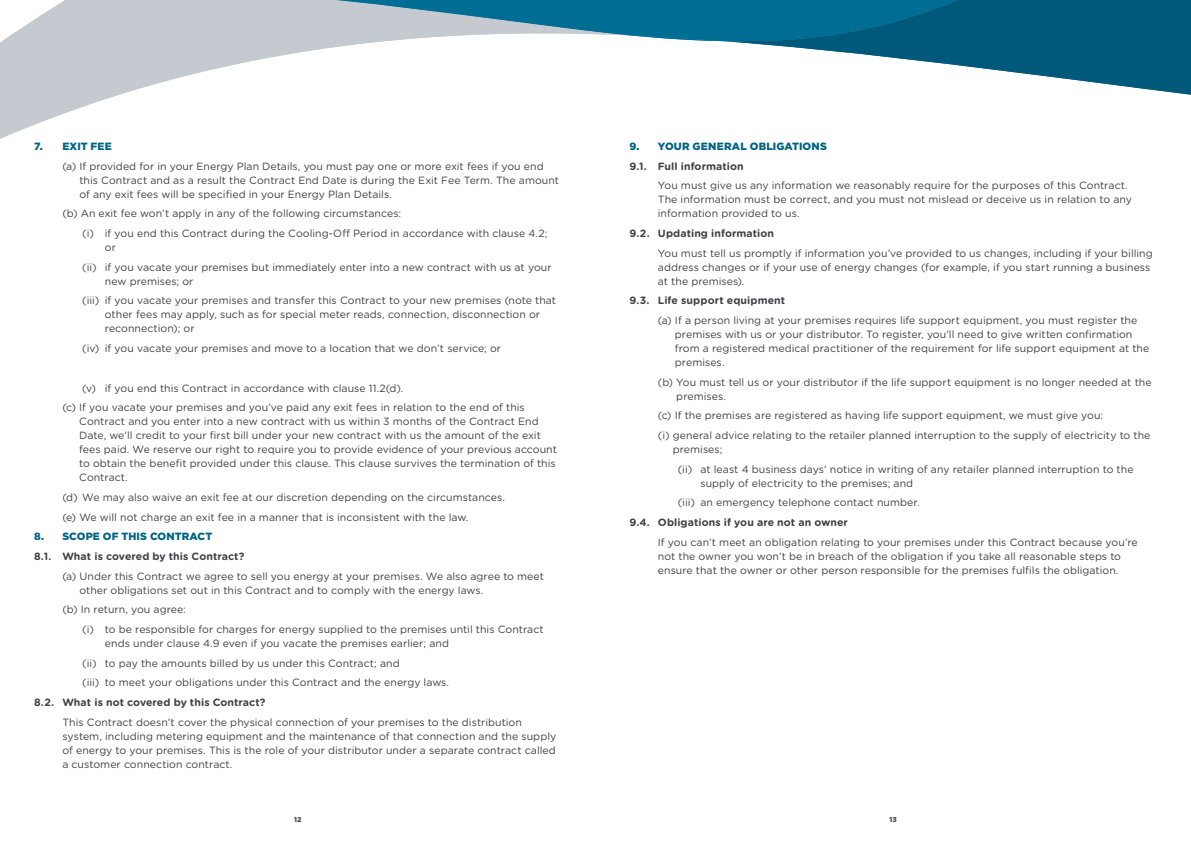
<style>
.page{position:relative;width:1191px;height:842px;background:#fff}
.page>*{position:absolute;margin:0;border:0;box-sizing:border-box;transform-origin:0 0}
.t1{font:10.5px/14px "Gotham Rounded";color:#414042}
.t2{font:700 10.5px "Gotham Rounded";letter-spacing:.005em;color:#414042}
.t3{font:900 10.5px "Gotham";letter-spacing:.015em;color:#006485}
.t4{font:900 7px "Gotham";color:#4d4d4f}
</style>
<div class="page">
<svg style="left:1047px;top:0;width:144px;height:95px;background:#196988"></svg>
<svg style="left:0;top:0;width:83px;height:139px;fill:#c4cacf"></svg>
<svg style="left:83px;top:42px;width:964px;height:65px"></svg>
<svg style="left:83px;top:0;width:964px;height:42px;background:#5a95ac"></svg>
<p class="t3" style="left:34px;top:139px;width:79px">7. EXIT FEE</p>
<p class="t1" style="left:79px;top:159px;width:481px;text-indent:-17px">(a) If provided for in your Energy Plan Details, you must pay one or more exit fees if you end this Contract and as a result the Contract End Date is during the Exit Fee Term. The amount of any exit fees will be specified in your Energy Plan Details.</p>
<p class="t1" style="left:82px;top:203px;width:467px;line-height:19.7px;text-indent:-20px">(b) An exit fee won’t apply in any of the following circumstances:<br>(i) if you end this Contract during the Cooling-Off Period in accordance with clause 4.2;</p>
<p class="t1" style="left:82px;top:237px;width:471px;line-height:19.7px;text-indent:23px">or<br>(ii) if you vacate your premises but immediately enter into a new contract with us at your</p>
<p class="t1" style="left:82px;top:271px;width:475px;line-height:19.7px;text-indent:23px">new premises; or<br>(iii) if you vacate your premises and transfer this Contract to your new premises (note that</p>
<p class="t1" style="left:105px;top:307px;width:437px">other fees may apply, such as for special meter reads, connection, disconnection or reconnection); or</p>
<p class="t1" style="left:82px;top:341px;width:420px">(iv) if you vacate your premises and move to a location that we don’t service; or</p>
<p class="t1" style="left:62px;top:377px;width:464px;line-height:19.7px;text-indent:20px">(v) if you end this Contract in accordance with clause 11.2(d).<br>(c) If you vacate your premises and you’ve paid any exit fees in relation to the end of this</p>
<p class="t1" style="left:79px;top:414px;width:479px">Contract and you enter into a new contract with us within 3 months of the Contract End Date, we’ll credit to your first bill under your new contract with us the amount of the exit fees paid. We reserve our right to require you to provide evidence of your previous account to obtain the benefit provided under this clause. This clause survives the termination of this Contract.</p>
<p class="t1" style="left:62px;top:487px;width:444px;line-height:19.7px">(d) We may also waive an exit fee at our discretion depending on the circumstances. (e) We will not charge an exit fee in a manner that is inconsistent with the law.</p>
<p class="t3" style="left:34px;top:529px;width:180px">8. SCOPE OF THIS CONTRACT</p>
<p class="t2" style="left:34px;top:548px;width:212px">8.1. What is covered by this Contract?</p>
<p class="t1" style="left:79px;top:568px;width:466px;text-indent:-17px">(a) Under this Contract we agree to sell you energy at your premises. We also agree to meet other obligations set out in this Contract and to comply with the energy laws.</p>
<p class="t1" style="left:82px;top:599px;width:463px;line-height:19.7px;text-indent:-20px">(b) In return, you agree:<br>(i) to be responsible for charges for energy supplied to the premises until this Contract</p>
<p class="t1" style="left:82px;top:633px;width:368px;line-height:19.7px;text-indent:23px">ends under clause 4.9 even if you vacate the premises earlier; and (ii) to pay the amounts billed by us under this Contract; and<br>(iii) to meet your obligations under this Contract and the energy laws.</p>
<p class="t2" style="left:34px;top:694px;width:233px">8.2. What is not covered by this Contract?</p>
<p class="t1" style="left:62px;top:714px;width:495px">This Contract doesn’t cover the physical connection of your premises to the distribution system, including metering equipment and the maintenance of that connection and the supply of energy to your premises. This is the role of your distributor under a separate contract called a customer connection contract.</p>
<p class="t3" style="left:629px;top:139px;width:199px">9. YOUR GENERAL OBLIGATIONS</p>
<p class="t2" style="left:629px;top:158px;width:116px">9.1. Full information</p>
<p class="t1" style="left:658px;top:178px;width:475px">You must give us any information we reasonably require for the purposes of this Contract.<br>The information must be correct, and you must not mislead or deceive us in relation to any information provided to us.</p>
<p class="t2" style="left:629px;top:226px;width:146px">9.2. Updating information</p>
<p class="t1" style="left:658px;top:246px;width:496px">You must tell us promptly if information you’ve provided to us changes, including if your billing address changes or if your use of energy changes (for example, if you start running a business at the premises).</p>
<p class="t2" style="left:629px;top:293px;width:157px">9.3. Life support equipment</p>
<p class="t1" style="left:675px;top:313px;width:476px;text-indent:-17px">(a) If a person living at your premises requires life support equipment, you must register the premises with us or your distributor. To register, you’ll need to give written confirmation from a registered medical practitioner of the requirement for life support equipment at the premises.</p>
<p class="t1" style="left:676px;top:374px;width:477px;text-indent:-18px">(b) You must tell us or your distributor if the life support equipment is no longer needed at the premises.</p>
<p class="t1" style="left:658px;top:405px;width:494px;line-height:19.7px">(c) If the premises are registered as having life support equipment, we must give you:<br>(i) general advice relating to the retailer planned interruption to the supply of electricity to the</p>
<p class="t1" style="left:677px;top:439px;width:457px;line-height:19.7px;text-indent:-5px">premises;<br>(ii) at least 4 business days’ notice in writing of any retailer planned interruption to the</p>
<p class="t1" style="left:677px;top:473px;width:243px;line-height:19.7px;text-indent:23px">supply of electricity to the premises; and (iii) an emergency telephone contact number.</p>
<p class="t2" style="left:629px;top:515px;width:220px">9.4. Obligations if you are not an owner</p>
<p class="t1" style="left:658px;top:534px;width:481px">If you can’t meet an obligation relating to your premises under this Contract because you’re not the owner you won’t be in breach of the obligation if you take all reasonable steps to ensure that the owner or other person responsible for the premises fulfils the obligation.</p>
<p class="t4" style="left:294px;top:815px;width:9px">12</p>
<p class="t4" style="left:889px;top:815px;width:9px">13</p>
</div>
